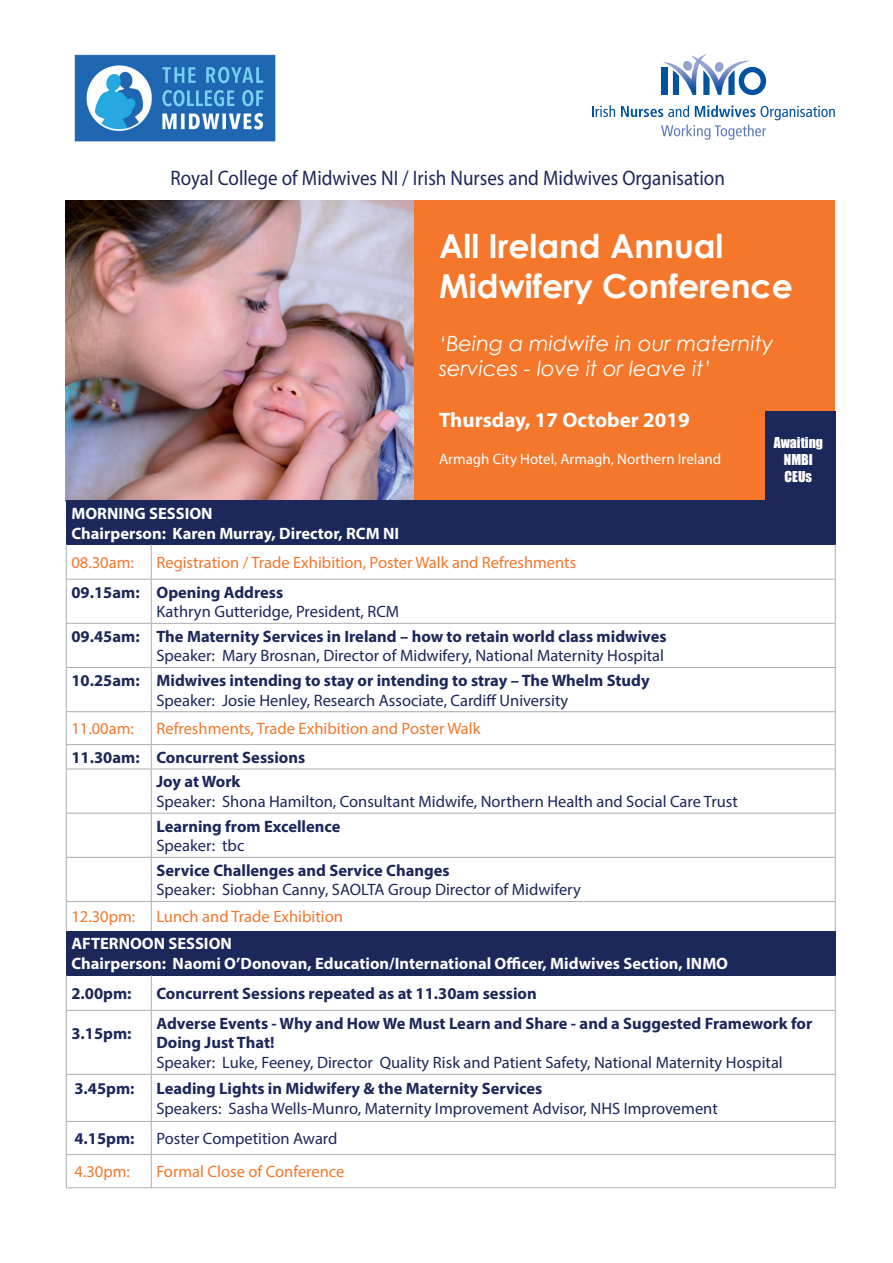
<style>
.page{position:relative;width:893px;height:1263px;background:#fff}
.page>*{position:absolute;margin:0;border:0;box-sizing:border-box;transform-origin:0 0}
.t1{font:700 33px/39.6px "Century Gothic";color:#fff}
.t2{font:21px "Myriad Pro";color:#1c275a;scale:.91 1}
.t3{font:italic 21px/25.2px "Century Gothic";color:#fff}
.t4{font:700 21px "Myriad Pro";color:#fff}
.t5{font:16.5px "Myriad Pro";color:#1c275a}
.t6{font:700 16.5px/24.3px "Myriad Pro";color:#1c275a}
.t7{font:16.5px "Myriad Pro";color:#f4772c}
.t8{font:700 16.5px/19.8px "Myriad Pro";color:#fff}
.t9{font:15px "Myriad Pro";color:#fff}
.t10{font:13.8px/16.5px "Impact";color:#fff;text-align:center}
</style>
<div class="page">
<img style="left:66px;top:200px;width:349px;height:300px">
<div style="left:415px;top:200px;width:420px;height:301px;background:#f4772c"></div>
<svg style="left:592px;top:105px;width:23px;height:12px"></svg>
<svg style="left:621px;top:105px;width:214px;height:35px"></svg>
<div style="left:661px;top:67px;width:6px;height:28px;background:#0153a0"></div>
<svg style="left:663px;top:54px;width:103px;height:41px"></svg>
<div style="left:66px;top:500px;width:769px;height:44px;background:#1c275a"></div>
<div style="left:66px;top:931px;width:769px;height:44px;background:#1c275a"></div>
<hr style="left:66px;top:975px;width:1px;height:35px;background:#acadb1">
<hr style="left:151px;top:975px;width:1px;height:35px;background:#acadb1">
<hr style="left:835px;top:975px;width:1px;height:35px;background:#acadb1">
<hr style="left:66px;top:1010px;width:85px;height:1px;background:#acadb1">
<hr style="left:66px;top:1011px;width:1px;height:63px;background:#acadb1">
<hr style="left:151px;top:1010px;width:685px;height:1px;background:#acadb1">
<hr style="left:151px;top:1011px;width:1px;height:63px;background:#acadb1">
<hr style="left:835px;top:1011px;width:1px;height:63px;background:#acadb1">
<hr style="left:66px;top:1074px;width:85px;height:1px;background:#acadb1">
<hr style="left:66px;top:1075px;width:1px;height:46px;background:#acadb1">
<hr style="left:151px;top:1074px;width:685px;height:1px;background:#acadb1">
<hr style="left:151px;top:1075px;width:1px;height:46px;background:#acadb1">
<hr style="left:835px;top:1075px;width:1px;height:46px;background:#acadb1">
<hr style="left:66px;top:1121px;width:85px;height:1px;background:#acadb1">
<hr style="left:66px;top:1122px;width:1px;height:32px;background:#acadb1">
<hr style="left:151px;top:1121px;width:685px;height:1px;background:#acadb1">
<hr style="left:151px;top:1122px;width:1px;height:32px;background:#acadb1">
<hr style="left:835px;top:1122px;width:1px;height:32px;background:#acadb1">
<hr style="left:66px;top:1154px;width:85px;height:1px;background:#acadb1">
<hr style="left:66px;top:1155px;width:1px;height:32px;background:#acadb1">
<hr style="left:151px;top:1154px;width:685px;height:1px;background:#acadb1">
<hr style="left:151px;top:1155px;width:1px;height:32px;background:#acadb1">
<hr style="left:835px;top:1155px;width:1px;height:32px;background:#acadb1">
<hr style="left:66px;top:1187px;width:85px;height:1px;background:#acadb1">
<hr style="left:151px;top:1187px;width:685px;height:1px;background:#acadb1">
<hr style="left:66px;top:544px;width:1px;height:35px;background:#acadb1">
<hr style="left:151px;top:544px;width:1px;height:35px;background:#acadb1">
<hr style="left:835px;top:544px;width:1px;height:35px;background:#acadb1">
<hr style="left:66px;top:579px;width:85px;height:1px;background:#acadb1">
<hr style="left:66px;top:579px;width:1px;height:44px;background:#acadb1">
<hr style="left:151px;top:579px;width:685px;height:1px;background:#acadb1">
<hr style="left:151px;top:579px;width:1px;height:44px;background:#acadb1">
<hr style="left:835px;top:579px;width:1px;height:44px;background:#acadb1">
<hr style="left:66px;top:623px;width:85px;height:1px;background:#acadb1">
<hr style="left:66px;top:624px;width:1px;height:43px;background:#acadb1">
<hr style="left:151px;top:623px;width:685px;height:1px;background:#acadb1">
<hr style="left:151px;top:624px;width:1px;height:43px;background:#acadb1">
<hr style="left:835px;top:624px;width:1px;height:43px;background:#acadb1">
<hr style="left:66px;top:667px;width:85px;height:1px;background:#acadb1">
<hr style="left:66px;top:668px;width:1px;height:43px;background:#acadb1">
<hr style="left:151px;top:667px;width:685px;height:1px;background:#acadb1">
<hr style="left:151px;top:668px;width:1px;height:43px;background:#acadb1">
<hr style="left:835px;top:668px;width:1px;height:43px;background:#acadb1">
<hr style="left:66px;top:711px;width:85px;height:1px;background:#acadb1">
<hr style="left:66px;top:712px;width:1px;height:32px;background:#acadb1">
<hr style="left:151px;top:711px;width:685px;height:1px;background:#acadb1">
<hr style="left:151px;top:712px;width:1px;height:32px;background:#acadb1">
<hr style="left:835px;top:712px;width:1px;height:32px;background:#acadb1">
<hr style="left:66px;top:744px;width:85px;height:1px;background:#acadb1">
<svg style="left:66px;top:745px;width:1px;height:24px"></svg>
<hr style="left:151px;top:744px;width:685px;height:1px;background:#acadb1">
<svg style="left:151px;top:745px;width:1px;height:24px"></svg>
<svg style="left:835px;top:745px;width:1px;height:24px"></svg>
<hr style="left:66px;top:769px;width:85px;height:1px;background:#acadb1">
<hr style="left:66px;top:769px;width:1px;height:44px;background:#acadb1">
<hr style="left:151px;top:769px;width:685px;height:1px;background:#acadb1">
<hr style="left:151px;top:769px;width:1px;height:44px;background:#acadb1">
<hr style="left:835px;top:769px;width:1px;height:44px;background:#acadb1">
<hr style="left:66px;top:813px;width:85px;height:1px;background:#acadb1">
<hr style="left:66px;top:813px;width:1px;height:44px;background:#acadb1">
<hr style="left:151px;top:813px;width:685px;height:1px;background:#acadb1">
<hr style="left:151px;top:813px;width:1px;height:44px;background:#acadb1">
<hr style="left:835px;top:813px;width:1px;height:44px;background:#acadb1">
<hr style="left:66px;top:857px;width:85px;height:1px;background:#acadb1">
<hr style="left:66px;top:858px;width:1px;height:43px;background:#acadb1">
<hr style="left:151px;top:857px;width:685px;height:1px;background:#acadb1">
<hr style="left:151px;top:858px;width:1px;height:43px;background:#acadb1">
<hr style="left:835px;top:858px;width:1px;height:43px;background:#acadb1">
<hr style="left:66px;top:901px;width:85px;height:1px;background:#acadb1">
<svg style="left:66px;top:902px;width:1px;height:29px"></svg>
<hr style="left:151px;top:901px;width:685px;height:1px;background:#acadb1">
<svg style="left:151px;top:902px;width:1px;height:29px"></svg>
<svg style="left:835px;top:902px;width:1px;height:29px"></svg>
<div style="left:765px;top:411px;width:71px;height:91px;background:#1c275a"></div>
<img style="left:74px;top:54px;width:202px;height:88px">
<p class="t2" style="left:170px;top:165px;width:611px">Royal College of Midwives NI / Irish Nurses and Midwives Organisation</p>
<h1 class="t1" style="left:439px;top:225px;width:355px">All Ireland Annual<br>Midwifery Conference</h1>
<p class="t3" style="left:439px;top:331px;width:336px">‘Being a midwife in our maternity services - love it or leave it’</p>
<p class="t4" style="left:439px;top:406px;width:252px">Thursday, 17 October 2019</p>
<p class="t9" style="left:439px;top:449px;width:284px">Armagh City Hotel, Armagh, Northern Ireland</p>
<p class="t10" style="left:774px;top:434px;width:51px">Awaiting<br>NMBI<br>CEUs</p>
<p class="t8" style="left:72px;top:503px;width:329px">MORNING SESSION<br>Chairperson: Karen Murray, Director, RCM NI</p>
<p class="t7" style="left:72px;top:552px;width:64px">08.30am:</p>
<p class="t7" style="left:156px;top:552px;width:421px">Registration / Trade Exhibition, Poster Walk and Refreshments</p>
<p class="t6" style="left:72px;top:579px;width:213px">09.15am: Opening Address</p>
<p class="t5" style="left:156px;top:602px;width:244px">Kathryn Gutteridge, President, RCM</p>
<p class="t6" style="left:72px;top:623px;width:597px">09.45am: The Maternity Services in Ireland – how to retain world class midwives</p>
<p class="t5" style="left:156px;top:646px;width:509px">Speaker: Mary Brosnan, Director of Midwifery, National Maternity Hospital</p>
<p class="t6" style="left:72px;top:668px;width:580px">10.25am: Midwives intending to stay or intending to stray – The Whelm Study</p>
<p class="t5" style="left:156px;top:690px;width:413px">Speaker: Josie Henley, Research Associate, Cardiff University</p>
<p class="t7" style="left:72px;top:719px;width:64px">11.00am:</p>
<p class="t7" style="left:156px;top:719px;width:326px">Refreshments, Trade Exhibition and Poster Walk</p>
<p class="t6" style="left:156px;top:745px;width:150px;text-indent:-85px">11.30am: Concurrent Sessions<br>Joy at Work</p>
<p class="t5" style="left:156px;top:791px;width:583px">Speaker: Shona Hamilton, Consultant Midwife, Northern Health and Social Care Trust</p>
<p class="t6" style="left:156px;top:813px;width:186px">Learning from Excellence</p>
<p class="t5" style="left:156px;top:835px;width:89px">Speaker: tbc</p>
<p class="t6" style="left:156px;top:857px;width:295px">Service Challenges and Service Changes</p>
<p class="t5" style="left:156px;top:880px;width:426px">Speaker: Siobhan Canny, SAOLTA Group Director of Midwifery</p>
<p class="t7" style="left:72px;top:907px;width:65px">12.30pm:</p>
<p class="t7" style="left:156px;top:907px;width:188px">Lunch and Trade Exhibition</p>
<p class="t8" style="left:72px;top:933px;width:658px">AFTERNOON SESSION<br>Chairperson: Naomi O’Donovan, Education/International Officer, Midwives Section, INMO</p>
<p class="t6" style="left:72px;top:981px;width:62px">2.00pm:</p>
<p class="t6" style="left:156px;top:981px;width:382px">Concurrent Sessions repeated as at 11.30am session</p>
<p class="t6" style="left:72px;top:1020px;width:62px">3.15pm:</p>
<p class="t6" style="left:156px;top:1013px;width:657px;line-height:19.8px">Adverse Events - Why and How We Must Learn and Share - and a Suggested Framework for<br>Doing Just That!</p>
<p class="t5" style="left:156px;top:1052px;width:628px">Speaker: Luke, Feeney, Director Quality Risk and Patient Safety, National Maternity Hospital</p>
<p class="t6" style="left:74px;top:1076px;width:62px">3.45pm:</p>
<p class="t6" style="left:156px;top:1076px;width:387px">Leading Lights in Midwifery &amp; the Maternity Services</p>
<p class="t5" style="left:156px;top:1098px;width:563px">Speakers: Sasha Wells-Munro, Maternity Improvement Advisor, NHS Improvement</p>
<p class="t6" style="left:74px;top:1126px;width:62px">4.15pm:</p>
<p class="t5" style="left:156px;top:1128px;width:183px">Poster Competition Award</p>
<p class="t7" style="left:75px;top:1162px;width:57px">4.30pm:</p>
<p class="t7" style="left:156px;top:1162px;width:190px">Formal Close of Conference</p>
</div>
